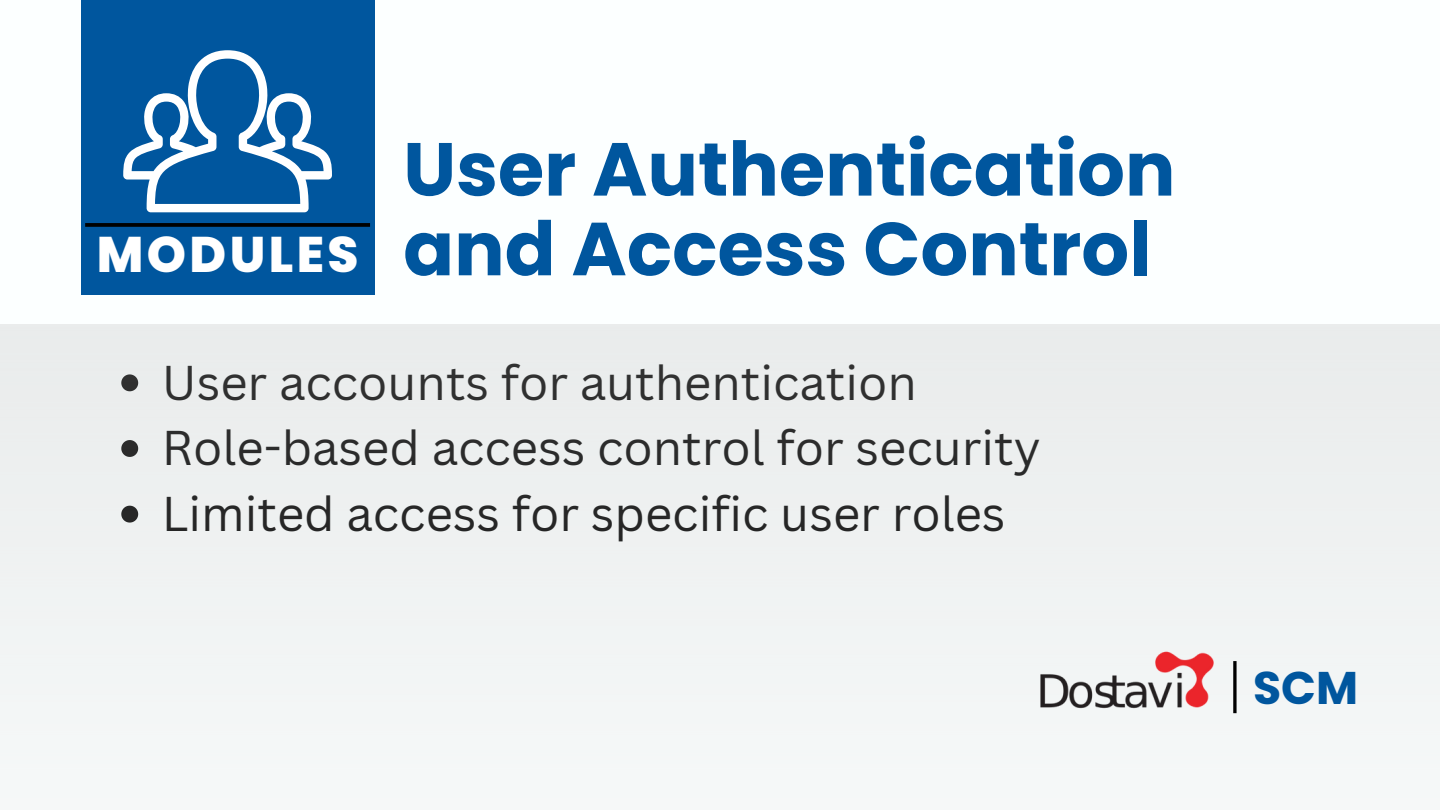
<style>
.page{position:relative;width:1440px;height:810px;background:#fff}
.page>*{position:absolute;margin:0;border:0;box-sizing:border-box;transform-origin:0 0}
.t1{font:700 75px "Poppins";color:#00569e}
.t2{font:800 50px "Poppins";letter-spacing:.07em;color:#fff}
.t3{font:47.5px "Canva Sans";color:#000}
.t4{font:700 45.75px "Poppins";color:#00569e}
</style>
<div class="page">
<div style="left:81px;top:0;width:293px;height:294px;background:#00569e"></div>
<svg style="left:85px;top:223px;width:285px;height:4px"></svg>
<svg style="left:123px;top:50px;width:209px;height:162px"></svg>
<div style="left:0;top:324px;width:1440px;height:440px;background:#eff1f1"></div>
<img style="left:1028px;top:637px;width:212px;height:92px">
<p class="t2" style="left:97px;top:219px;width:263px">MODULES</p>
<p class="t1" style="left:403px;top:117px;width:774px">User Authentication</p>
<p class="t1" style="left:403px;top:197px;width:750px">and Access Control</p>
<p class="t3" style="left:162px;top:349px;width:757px">User accounts for authentication</p>
<h2 class="t3" style="left:162px;top:415px;width:880px">Role-based access control for security</h2>
<h1 class="t3" style="left:162px;top:480px;width:845px">Limited access for specific user roles</h1>
<p class="t4" style="left:1253px;top:656px;width:107px">SCM</p>
</div>
